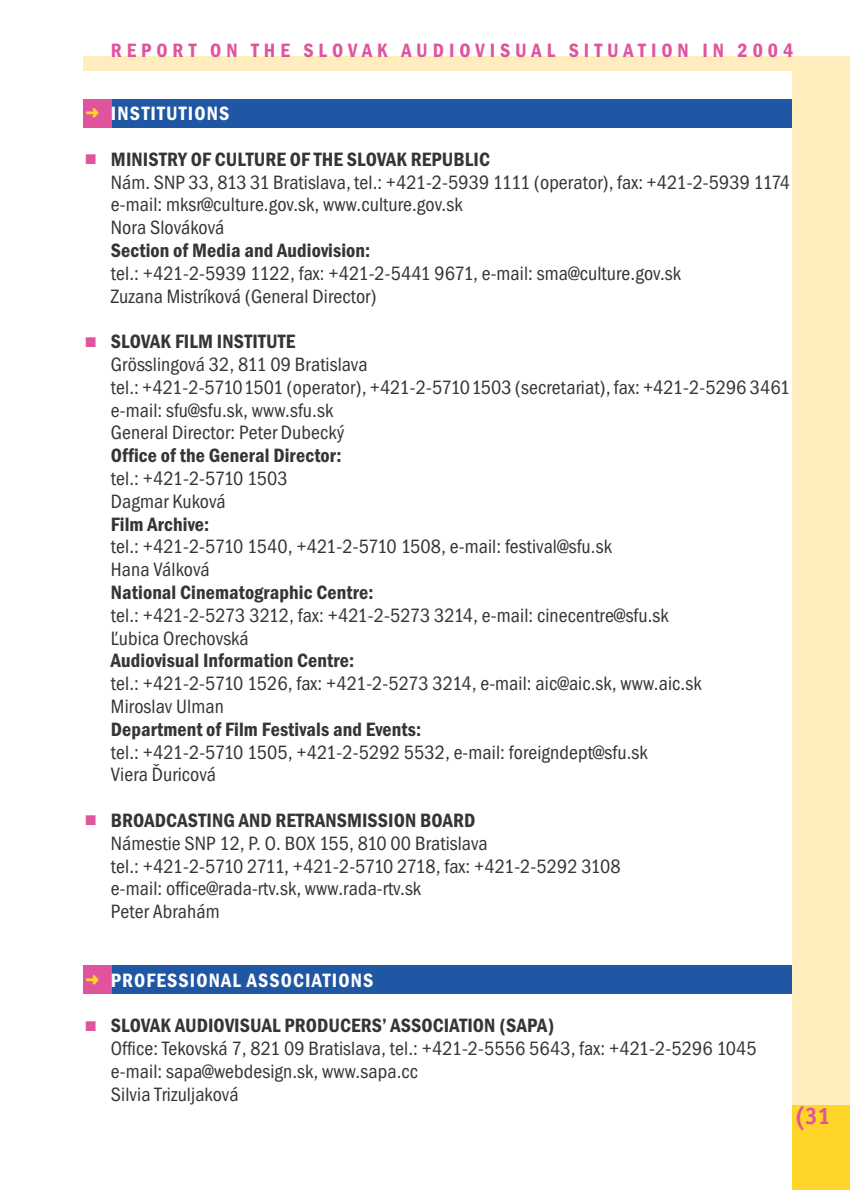
<style>
.page{position:relative;width:850px;height:1190px;background:#fff}
.page>*{position:absolute;margin:0;border:0;box-sizing:border-box;transform-origin:0 0}
.t1{font:700 24px "Officina San Itc TCE";color:#e0549e}
.t2{font:condensed 20px/22.8px "Franklin Gothic Itc TCE";letter-spacing:.005em;color:#373435}
.t3{font:600 condensed 20px "Franklin Gothic Itc TCE";letter-spacing:.005em;color:#373435}
.t4{font:600 condensed 20px "Franklin Gothic Itc TCE";letter-spacing:.245em;color:#e0549e}
.t5{font:600 condensed 20px "Franklin Gothic Itc TCE";letter-spacing:.055em;color:#fff}
.s1{color:#ffd529}
.s2{color:#e0549e}
.s3{font-weight:600}
</style>
<div class="page">
<div style="left:106px;top:99px;width:686px;height:29px;background:#2057a4"></div>
<div style="left:83px;top:99px;width:29px;height:29px;background:#e0549e"></div>
<div style="left:106px;top:965px;width:686px;height:29px;background:#2057a4"></div>
<div style="left:83px;top:965px;width:29px;height:29px;background:#e0549e"></div>
<div style="left:83px;top:57px;width:715px;height:14px;background:#ffedbe"></div>
<div style="left:792px;top:57px;width:58px;height:1133px;background:#ffedbe"></div>
<div style="left:792px;top:1106px;width:58px;height:84px;background:#ffd529"></div>
<p class="t4" style="left:111px;top:42px;width:684px">REPORT ON THE SLOVAK AUDIOVISUAL SITUATION IN 2004</p>
<p class="t5" style="left:85px;top:106px;width:145px"><span class="s1">➜</span> INSTITUTIONS</p>
<p class="t2" style="left:111px;top:150px;width:681px;text-indent:-26px"><span class="s2">■</span> <span class="s3">MINISTRY OF CULTURE OF THE SLOVAK REPUBLIC<br></span>Nám. SNP 33, 813 31 Bratislava, tel.: +421-2-5939 1111 (operator), fax: +421-2-5939 1174 e-mail: mksr@culture.gov.sk, www.culture.gov.sk<br>Nora Slováková</p>
<p class="t3" style="left:111px;top:243px;width:261px">Section of Media and Audiovision:</p>
<p class="t2" style="left:111px;top:264px;width:572px">tel.: +421-2-5939 1122, fax: +421-2-5441 9671, e-mail: sma@culture.gov.sk<br>Zuzana Mistríková (General Director)</p>
<p class="t2" style="left:111px;top:332px;width:681px;text-indent:-26px"><span class="s2">■</span> <span class="s3">SLOVAK FILM INSTITUTE<br></span>Grösslingová 32, 811 09 Bratislava<br>tel.: +421-2-57101501 (operator), +421-2-57101503 (secretariat), fax: +421-2-5296 3461 e-mail: sfu@sfu.sk, www.sfu.sk<br>General Director: Peter Dubecký</p>
<p class="t3" style="left:111px;top:448px;width:232px">Office of the General Director:</p>
<p class="t2" style="left:111px;top:469px;width:178px">tel.: +421-2-5710 1503<br>Dagmar Kuková</p>
<p class="t3" style="left:111px;top:516px;width:100px">Film Archive:</p>
<p class="t2" style="left:111px;top:537px;width:502px">tel.: +421-2-5710 1540, +421-2-5710 1508, e-mail: festival@sfu.sk<br>Hana Válková</p>
<p class="t3" style="left:111px;top:585px;width:264px">National Cinematographic Centre:</p>
<p class="t2" style="left:111px;top:606px;width:559px">tel.: +421-2-5273 3212, fax: +421-2-5273 3214, e-mail: cinecentre@sfu.sk<br>Ľubica Orechovská</p>
<p class="t3" style="left:111px;top:653px;width:245px">Audiovisual Information Centre:</p>
<p class="t2" style="left:111px;top:674px;width:592px">tel.: +421-2-5710 1526, fax: +421-2-5273 3214, e-mail: aic@aic.sk, www.aic.sk<br>Miroslav Ulman</p>
<p class="t3" style="left:111px;top:722px;width:312px">Department of Film Festivals and Events:</p>
<p class="t2" style="left:111px;top:742px;width:538px">tel.: +421-2-5710 1505, +421-2-5292 5532, e-mail: foreigndept@sfu.sk<br>Viera Ďuricová</p>
<p class="t2" style="left:111px;top:811px;width:511px;text-indent:-26px"><span class="s2">■</span> <span class="s3">BROADCASTING AND RETRANSMISSION BOARD<br></span>Námestie SNP 12, P. O. BOX 155, 810 00 Bratislava<br>tel.: +421-2-5710 2711, +421-2-5710 2718, fax: +421-2-5292 3108 e-mail: office@rada-rtv.sk, www.rada-rtv.sk<br>Peter Abrahám</p>
<p class="t5" style="left:85px;top:972px;width:289px"><span class="s1">➜</span> PROFESSIONAL ASSOCIATIONS</p>
<p class="t2" style="left:111px;top:1016px;width:647px;text-indent:-26px"><span class="s2">■</span> <span class="s3">SLOVAK AUDIOVISUAL PRODUCERS’ ASSOCIATION (SAPA)<br></span>Office: Tekovská 7, 821 09 Bratislava, tel.: +421-2-5556 5643, fax: +421-2-5296 1045 e-mail: sapa@webdesign.sk, www.sapa.cc<br>Silvia Trizuljaková</p>
<p class="t1" style="left:794px;top:1100px;width:38px">(31</p>
</div>
